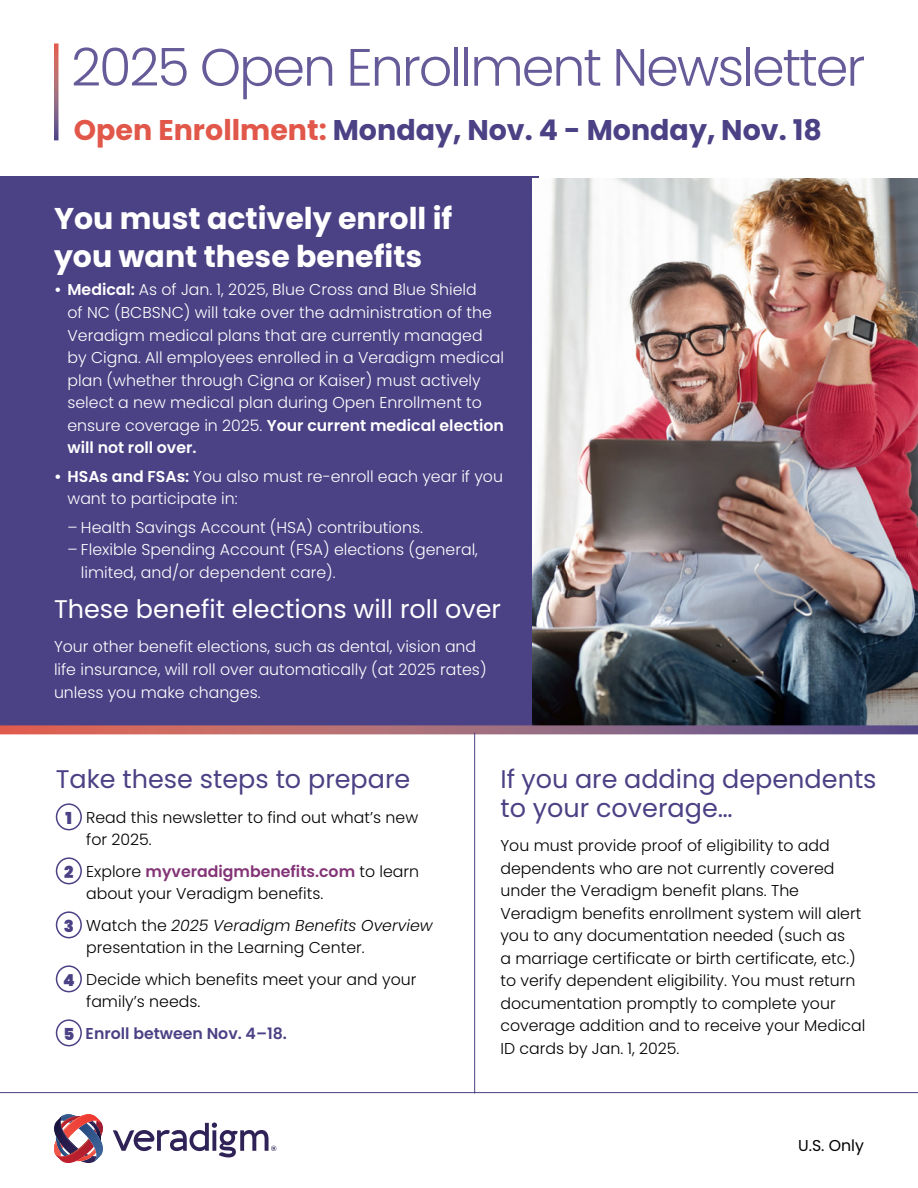
<style>
.page{position:relative;width:918px;height:1188px;background:#fff}
.page>*{position:absolute;margin:0;border:0;box-sizing:border-box;transform-origin:0 0}
.t1{font:300 52.5px "Poppins";letter-spacing:-.04em;color:#665a99}
.t2{font:700 30px/37.5px "Poppins";color:#fff}
.t3{font:700 28.5px "Poppins";color:#4b4185}
.t4{font:25.5px/28.5px "Poppins";color:#4b4185}
.t5{font:25.5px "Poppins";color:#fff}
.t6{font:300 15.75px/22.5px "Poppins";color:#fff}
.t7{font:300 15.75px/22.5px "Poppins";color:#000}
.t8{font:600 15.75px "Poppins";color:#4b4185}
.t9{font:15.75px "Poppins";color:#000}
.s1{color:#e1574a}
.s2{font-weight:600}
.s3{font-weight:900;font-size:16.5px;color:#4b4185}
.s4{font-weight:600;color:#833376}
.s5{font-style:italic}
.s6{font-weight:900;font-size:16.5px}
</style>
<div class="page">
<div style="left:0;top:176px;width:538px;height:555px;background:#4b4185"></div>
<img style="left:533px;top:178px;width:385px;height:547px">
<svg style="left:54px;top:1114px;width:49px;height:49px"></svg>
<svg style="left:113px;top:1123px;width:163px;height:34px"></svg>
<svg style="left:0;top:725px;width:918px;height:9px;background:#9d6376"></svg>
<div style="left:56px;top:803px;width:26px;height:27px;border:2px solid #4b4185;border-radius:50%"></div>
<div style="left:56px;top:857px;width:26px;height:27px;border:2px solid #4b4185;border-radius:50%"></div>
<div style="left:56px;top:911px;width:26px;height:27px;border:2px solid #4b4185;border-radius:50%"></div>
<div style="left:56px;top:965px;width:26px;height:27px;border:2px solid #4b4185;border-radius:50%"></div>
<div style="left:56px;top:1019px;width:26px;height:27px;border:2px solid #4b4185;border-radius:50%"></div>
<hr style="left:0;top:1092px;width:918px;height:1px;background:#4b4185">
<svg style="left:54px;top:44px;width:4px;height:96px"></svg>
<hr style="left:474px;top:733px;width:1px;height:361px;background:#4b4185">
<h1 class="t1" style="left:71px;top:37px;width:796px">2025 Open Enrollment Newsletter</h1>
<h3 class="t3" style="left:74px;top:114px;width:750px"><span class="s1">Open Enrollment:</span> Monday, Nov. 4 - Monday, Nov. 18</h3>
<h2 class="t2" style="left:54px;top:200px;width:400px">You must actively enroll if you want these benefits</h2>
<p class="t6" style="left:67px;top:279px;width:438px;text-indent:-13px"><span class="s2">• Medical:</span> As of Jan. 1, 2025, Blue Cross and Blue Shield<br>of NC (BCBSNC) will take over the administration of the Veradigm medical plans that are currently managed by Cigna. All employees enrolled in a Veradigm medical plan (whether through Cigna or Kaiser) must actively select a new medical plan during Open Enrollment to ensure coverage in 2025. <span class="s2">Your current medical election will not roll over.</span></p>
<p class="t6" style="left:67px;top:465px;width:437px;text-indent:-13px"><span class="s2">• HSAs and FSAs:</span> You also must re-enroll each year if you want to participate in:</p>
<p class="t6" style="left:67px;top:516px;width:357px">– Health Savings Account (HSA) contributions.</p>
<p class="t6" style="left:81px;top:538px;width:399px;text-indent:-13px">– Flexible Spending Account (FSA) elections (general, limited, and/or dependent care).</p>
<h3 class="t5" style="left:54px;top:594px;width:449px">These benefit elections will roll over</h3>
<p class="t6" style="left:54px;top:636px;width:434px">Your other benefit elections, such as dental, vision and life insurance, will roll over automatically (at 2025 rates) unless you make changes.</p>
<h3 class="t4" style="left:56px;top:765px;width:356px">Take these steps to prepare</h3>
<p class="t7" style="left:86px;top:806px;width:333px;text-indent:-21px"><span class="s3">1</span> Read this newsletter to find out what’s new for 2025.</p>
<p class="t7" style="left:86px;top:860px;width:335px;text-indent:-22px"><span class="s3">2</span> Explore <span class="s4">myveradigmbenefits.com</span> to learn about your Veradigm benefits.</p>
<p class="t7" style="left:86px;top:914px;width:348px;text-indent:-22px"><span class="s3">3</span> Watch the <span class="s5">2025 Veradigm Benefits Overview </span>presentation in the Learning Center.</p>
<p class="t7" style="left:86px;top:968px;width:332px;text-indent:-23px"><span class="s3">4</span> Decide which benefits meet your and your family’s needs.</p>
<p class="t8" style="left:63px;top:1024px;width:225px"><span class="s6">5</span> Enroll between Nov. 4–18.</p>
<h3 class="t4" style="left:500px;top:765px;width:378px">If you are adding dependents to your coverage…</h3>
<p class="t7" style="left:500px;top:834px;width:367px">You must provide proof of eligibility to add dependents who are not currently covered under the Veradigm benefit plans. The Veradigm benefits enrollment system will alert you to any documentation needed (such as<br>a marriage certificate or birth certificate, etc.) to verify dependent eligibility. You must return documentation promptly to complete your coverage addition and to receive your Medical ID cards by Jan. 1, 2025.</p>
<p class="t9" style="left:798px;top:1136px;width:67px">U.S. Only</p>
</div>
